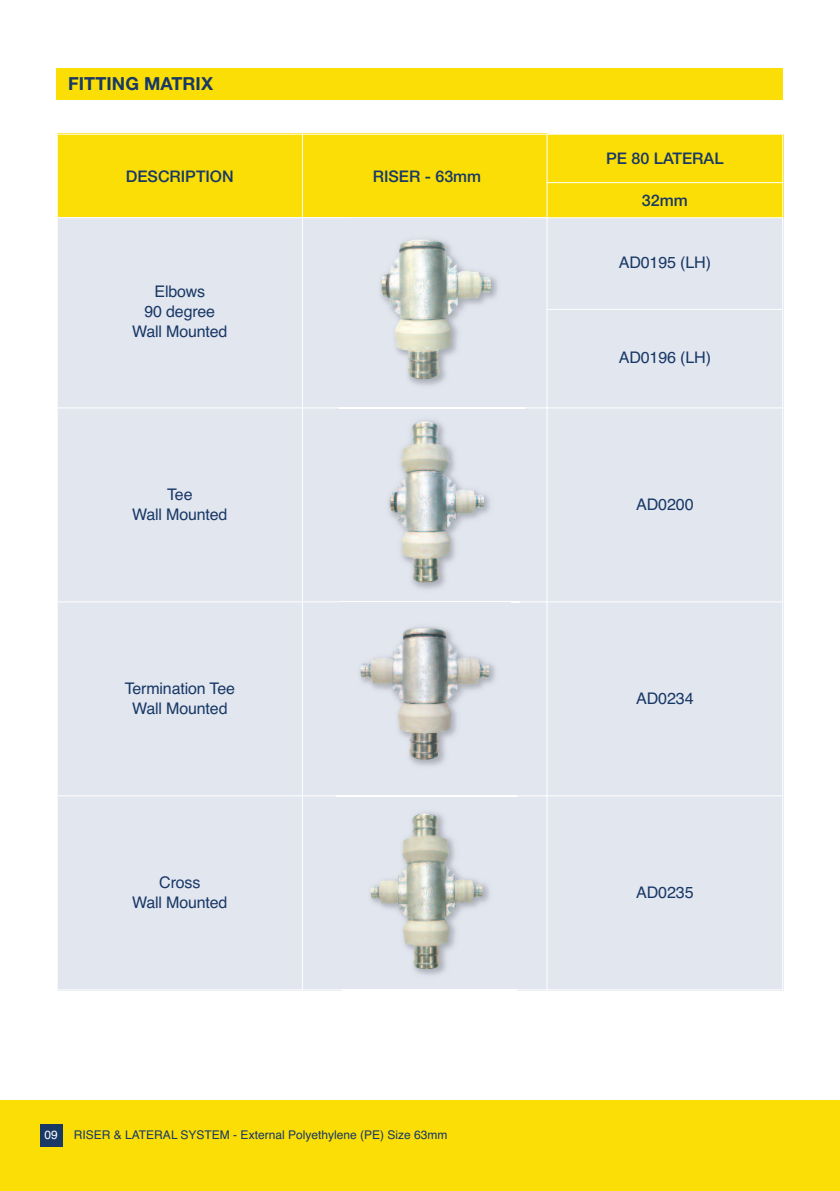
<style>
.page{position:relative;width:840px;height:1191px;background:#fff}
.page>*{position:absolute;margin:0;border:0;box-sizing:border-box;transform-origin:0 0}
.t1{font:700 18px "Helvetica Neue";letter-spacing:.005em;color:#183866}
.t2{font:16px/20px "Helvetica";letter-spacing:-.01em;color:#183866;text-align:center}
.t3{font:500 16px "Helvetica Neue";color:#183866}
.t4{font:12px "Helvetica";color:#183866}
.t5{font:12px "Helvetica";color:#fff}
</style>
<div class="page">
<div style="left:0;top:1100px;width:839px;height:91px;background:#fade06"></div>
<div style="left:40px;top:1124px;width:22px;height:23px;background:#183866"></div>
<div style="left:57px;top:134px;width:245px;height:84px;background:#fade06"></div>
<div style="left:302px;top:134px;width:244px;height:84px;background:#fade06"></div>
<div style="left:546px;top:134px;width:236px;height:49px;background:#fade06"></div>
<div style="left:546px;top:183px;width:236px;height:35px;background:#fade06"></div>
<div style="left:57px;top:218px;width:245px;height:190px;background:#e2e6ef"></div>
<div style="left:302px;top:218px;width:244px;height:190px;background:#e2e6ef"></div>
<div style="left:546px;top:218px;width:236px;height:91px;background:#e2e6ef"></div>
<div style="left:546px;top:309px;width:236px;height:99px;background:#e2e6ef"></div>
<div style="left:57px;top:408px;width:245px;height:194px;background:#e2e6ef"></div>
<div style="left:302px;top:408px;width:244px;height:194px;background:#e2e6ef"></div>
<div style="left:546px;top:408px;width:236px;height:194px;background:#e2e6ef"></div>
<div style="left:57px;top:602px;width:245px;height:194px;background:#e2e6ef"></div>
<div style="left:302px;top:602px;width:244px;height:194px;background:#e2e6ef"></div>
<div style="left:546px;top:602px;width:236px;height:194px;background:#e2e6ef"></div>
<div style="left:57px;top:796px;width:245px;height:194px;background:#e2e6ef"></div>
<div style="left:302px;top:796px;width:244px;height:194px;background:#e2e6ef"></div>
<div style="left:546px;top:796px;width:236px;height:194px;background:#e2e6ef"></div>
<hr style="left:57px;top:134px;width:1px;height:856px;background:#fff">
<hr style="left:302px;top:134px;width:1px;height:856px;background:#fff">
<hr style="left:546px;top:134px;width:1px;height:856px;background:#fff">
<hr style="left:781px;top:134px;width:1px;height:856px;background:#fff">
<hr style="left:57px;top:134px;width:725px;height:1px;background:#fff">
<hr style="left:546px;top:182px;width:236px;height:1px;background:#fff">
<hr style="left:57px;top:217px;width:725px;height:1px;background:#fff">
<hr style="left:546px;top:309px;width:236px;height:1px;background:#fff">
<hr style="left:57px;top:407px;width:725px;height:1px;background:#fff">
<hr style="left:57px;top:601px;width:725px;height:1px;background:#fff">
<hr style="left:57px;top:795px;width:725px;height:1px;background:#fff">
<hr style="left:57px;top:989px;width:725px;height:1px;background:#fff">
<div style="left:57px;top:68px;width:725px;height:31px;background:#fade06"></div>
<img style="left:414px;top:796px;width:102px;height:179px">
<img style="left:370px;top:813px;width:112px;height:156px">
<img style="left:342px;top:796px;width:168px;height:2px">
<img style="left:360px;top:627px;width:129px;height:133px">
<img style="left:339px;top:408px;width:180px;height:195px">
<img style="left:339px;top:601px;width:180px;height:1px">
<img style="left:339px;top:602px;width:171px;height:1px">
<img style="left:389px;top:421px;width:95px;height:161px">
<img style="left:409px;top:276px;width:89px;height:110px">
<img style="left:350px;top:408px;width:169px;height:6px">
<img style="left:380px;top:239px;width:110px;height:140px">
<p class="t1" style="left:68px;top:67px;width:146px">FITTING MATRIX</p>
<p class="t3" style="left:126px;top:163px;width:109px">DESCRIPTION</p>
<p class="t3" style="left:372px;top:163px;width:110px">RISER - 63mm</p>
<p class="t2" style="left:132px;top:282px;width:97px">Elbows<br>90 degree<br>Wall Mounted</p>
<p class="t3" style="left:605px;top:146px;width:119px">PE 80 LATERAL</p>
<p class="t3" style="left:641px;top:187px;width:47px">32mm</p>
<p class="t2" style="left:618px;top:253px;width:94px">AD0195 (LH)</p>
<p class="t2" style="left:618px;top:348px;width:94px">AD0196 (LH)</p>
<p class="t2" style="left:132px;top:484px;width:97px">Tee<br>Wall Mounted</p>
<p class="t2" style="left:636px;top:494px;width:59px">AD0200</p>
<p class="t2" style="left:125px;top:678px;width:112px">Termination Tee<br>Wall Mounted</p>
<p class="t2" style="left:636px;top:688px;width:59px">AD0234</p>
<p class="t2" style="left:132px;top:872px;width:97px">Cross<br>Wall Mounted</p>
<p class="t2" style="left:636px;top:882px;width:59px">AD0235</p>
<p class="t5" style="left:44px;top:1128px;width:15px">09</p>
<p class="t4" style="left:74px;top:1128px;width:375px">RISER &amp; LATERAL SYSTEM - External Polyethylene (PE) Size 63mm</p>
</div>
